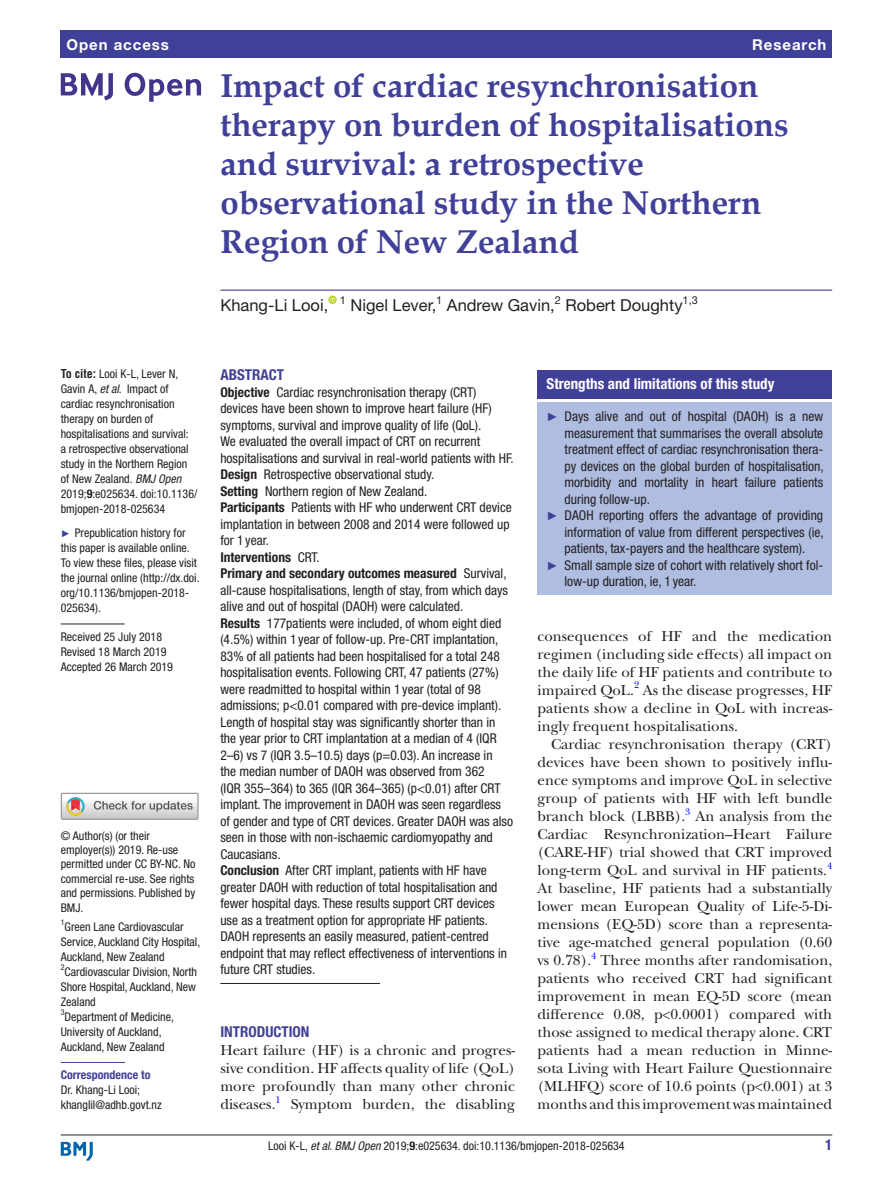
<style>
.page{position:relative;width:893px;height:1191px;background:#fff}
.page>*{position:absolute;margin:0;border:0;box-sizing:border-box;transform-origin:0 0}
.t1{font:700 33px/39px "Book Antiqua";color:#414099}
.t2{font:16.5px "Helvetica Neue LT Std";color:#231f20}
.t3{font:15px/18px "New Baskerville";color:#231f20;text-align:justify}
.t4{font:700 condensed 15px "Helvetica Neue LT Std";color:#fff}
.t5{font:700 condensed 15px "Helvetica Neue LT Std";color:#414099}
.t6{font:700 15px "Helvetica Neue LT Std";letter-spacing:.065em;color:#fff}
.t7{font:condensed 13.5px/16.5px "Helvetica Neue LT Std";color:#231f20}
.t8{font:condensed 12px/15px "Helvetica Neue LT Std";color:#231f20}
.t9{font:700 condensed 12px "Helvetica Neue LT Std";color:#414099}
.t10{font:10.95px "Helvetica Neue LT Std";color:#231f20}
.t11{font:9.9px "New Baskerville";color:#00f}
.t12{font:condensed 7.95px "Helvetica Neue LT Std";color:#231f20}
.s1{font-family:"Helvetica LT Std";font-weight:700}
.s2{font-style:italic}
.s3{font-weight:700}
.s4{font-family:"Arial";font-stretch:normal;font-size:9.75px;color:#414099}
.s5{font-family:"Arial";font-stretch:normal;font-size:12px;color:#414099}
</style>
<div class="page">
<hr style="left:61px;top:1134px;width:771px;height:1px;background:#231f20">
<svg style="left:61px;top:1141px;width:32px;height:19px"></svg>
<div style="left:61px;top:31px;width:771px;height:27px;background:#414099"></div>
<hr style="left:220px;top:289px;width:612px;height:2px;background:#414099">
<svg style="left:328px;top:295px;width:9px;height:9px"></svg>
<hr style="left:61px;top:623px;width:64px;height:1px;background:#231f20">
<hr style="left:61px;top:1062px;width:64px;height:1px;background:#414099">
<svg style="left:61px;top:73px;width:52px;height:27px"></svg>
<svg style="left:125px;top:73px;width:76px;height:29px"></svg>
<div style="left:61px;top:792px;width:138px;height:27px;border:1px solid #969090"></div>
<svg style="left:61px;top:793px;width:137px;height:26px"></svg>
<hr style="left:220px;top:983px;width:160px;height:1px;background:#231f20">
<div style="left:538px;top:370px;width:294px;height:28px;background:#414099"></div>
<div style="left:538px;top:402px;width:294px;height:193px;background:#afbde1"></div>
<p class="t6" style="left:66px;top:35px;width:104px">Open access</p>
<p class="t6" style="left:752px;top:35px;width:76px">Research</p>
<h1 class="t1" style="left:220px;top:66px;width:570px">Impact of cardiac resynchronisation therapy on burden of hospitalisations and survival: a retrospective observational study in the Northern Region of New Zealand</h1>
<p class="t2" style="left:220px;top:296px;width:109px">Khang-Li Looi,</p>
<p class="t10" style="left:340px;top:293px;width:8px">1</p>
<p class="t2" style="left:350px;top:296px;width:87px">Nigel Lever,</p>
<p class="t10" style="left:436px;top:293px;width:8px">1</p>
<p class="t2" style="left:447px;top:296px;width:109px">Andrew Gavin,</p>
<p class="t10" style="left:555px;top:293px;width:8px">2</p>
<p class="t2" style="left:565px;top:296px;width:119px">Robert Doughty</p>
<p class="t10" style="left:683px;top:293px;width:17px">1,3</p>
<p class="t8" style="left:61px;top:366px;width:138px"><span class="s1">To cite:</span> Looi K-L, Lever N,<br>Gavin A, <span class="s2">et al</span>. Impact of cardiac resynchronisation therapy on burden of hospitalisations and survival:<br>a retrospective observational study in the Northern Region of New Zealand. <span class="s2">BMJ Open<br></span>2019;<span class="s3">9</span>:e025634. doi:10.1136/ bmjopen-2018-025634</p>
<p class="t8" style="left:61px;top:525px;width:140px"><span class="s4">►</span> Prepublication history for this paper is available online.<br>To view these files, please visit the journal online (http://dx.doi. org/10.1136/bmjopen-2018-<br>025634).</p>
<p class="t8" style="left:61px;top:629px;width:114px">Received 25 July 2018<br>Revised 18 March 2019<br>Accepted 26 March 2019</p>
<p class="t8" style="left:61px;top:828px;width:136px;line-height:14.4px">© Author(s) (or their employer(s)) 2019. Re-use permitted under CC BY-NC. No commercial re-use. See rights and permissions. Published by<br>BMJ.</p>
<p class="t12" style="left:61px;top:918px;width:5px">1</p>
<p class="t8" style="left:61px;top:919px;width:141px;text-indent:4px">Green Lane Cardiovascular<br>Service, Auckland City Hospital,<br>Auckland, New Zealand</p>
<p class="t12" style="left:61px;top:963px;width:5px">2</p>
<p class="t8" style="left:61px;top:964px;width:138px;text-indent:4px">Cardiovascular Division, North<br>Shore Hospital, Auckland, New<br>Zealand<br><sup>3</sup>Department of Medicine,<br>University of Auckland,<br>Auckland, New Zealand</p>
<p class="t9" style="left:61px;top:1067px;width:91px">Correspondence to</p>
<p class="t8" style="left:61px;top:1082px;width:103px">Dr. Khang-Li Looi; khanglil@adhb.govt.nz</p>
<p class="t5" style="left:220px;top:366px;width:65px">Abstract</p>
<p class="t7" style="left:220px;top:384px;width:295px"><span class="s3">Objective</span> Cardiac resynchronisation therapy (CRT) devices have been shown to improve heart failure (HF) symptoms, survival and improve quality of life (QoL).<br>We evaluated the overall impact of CRT on recurrent hospitalisations and survival in real-world patients with HF.<br><span class="s3">Design</span> Retrospective observational study.<br><span class="s3">Setting</span> Northern region of New Zealand.<br><span class="s3">Participants</span> Patients with HF who underwent CRT device implantation in between 2008 and 2014 were followed up for 1 year.<br><span class="s3">Interventions</span> CRT.<br><span class="s3">Primary and secondary outcomes measured</span> Survival, all-cause hospitalisations, length of stay, from which days alive and out of hospital (DAOH) were calculated.<br><span class="s3">Results</span> 177patients were included, of whom eight died (4.5%) within 1 year of follow-up. Pre-CRT implantation, 83% of all patients had been hospitalised for a total 248 hospitalisation events. Following CRT, 47 patients (27%) were readmitted to hospital within 1 year (total of 98 admissions; p&lt;0.01 compared with pre-device implant).<br>Length of hospital stay was significantly shorter than in the year prior to CRT implantation at a median of 4 (IQR 2–6) vs 7 (IQR 3.5–10.5) days (p=0.03). An increase in<br>the median number of DAOH was observed from 362<br>(IQR 355–364) to 365 (IQR 364–365) (p&lt;0.01) after CRT implant. The improvement in DAOH was seen regardless of gender and type of CRT devices. Greater DAOH was also seen in those with non-ischaemic cardiomyopathy and Caucasians.<br><span class="s3">Conclusion</span> After CRT implant, patients with HF have greater DAOH with reduction of total hospitalisation and fewer hospital days. These results support CRT devices use as a treatment option for appropriate HF patients.<br>DAOH represents an easily measured, patient-centred endpoint that may reflect effectiveness of interventions in future CRT studies.</p>
<p class="t5" style="left:220px;top:1023px;width:91px">Introduction</p>
<p class="t3" style="left:220px;top:1041px;width:296px">Heart failure (HF) is a chronic and progres&shy;sive condition. HF affects quality of life (QoL) more profoundly than many other chronic diseases.<sup>1</sup></p>
<p class="t3" style="left:291px;top:1095px;width:226px">Symptom burden, the disabling</p>
<p class="t4" style="left:547px;top:375px;width:229px">Strengths and limitations of this study</p>
<p class="t7" style="left:547px;top:408px;width:278px"><span class="s5">►</span> Days alive and out of hospital (DAOH) is a new</p>
<p class="t7" style="left:565px;top:424px;width:260px">measurement that summarises the overall absolute</p>
<p class="t7" style="left:565px;top:441px;width:260px">treatment effect of cardiac resynchronisation thera-</p>
<p class="t7" style="left:565px;top:457px;width:261px">py devices on the global burden of hospitalisation,</p>
<p class="t7" style="left:565px;top:474px;width:260px">morbidity and mortality in heart failure patients</p>
<p class="t7" style="left:565px;top:490px;width:87px">during follow-up.</p>
<p class="t7" style="left:547px;top:507px;width:278px"><span class="s5">►</span> DAOH reporting offers the advantage of providing</p>
<p class="t7" style="left:565px;top:523px;width:261px">information of value from different perspectives (ie,</p>
<p class="t7" style="left:565px;top:540px;width:242px">patients, tax-payers and the healthcare system).</p>
<p class="t7" style="left:547px;top:556px;width:278px"><span class="s5">►</span> Small sample size of cohort with relatively short fol-</p>
<p class="t7" style="left:565px;top:573px;width:133px">low-up duration, ie, 1 year.</p>
<p class="t3" style="left:538px;top:627px;width:296px">consequences of HF and the medication regimen (including side effects) all impact on the daily life of HF patients and contribute to impaired QoL.<sup>2</sup> As the disease progresses, HF patients show a decline in QoL with increas&shy;ingly frequent hospitalisations.</p>
<p class="t3" style="left:538px;top:735px;width:296px;text-indent:14px">Cardiac resynchronisation therapy (CRT) devices have been shown to positively influ&shy;ence symptoms and improve QoL in selective group of patients with HF with left bundle branch block (LBBB).</p>
<p class="t11" style="left:685px;top:805px;width:7px">3</p>
<p class="t3" style="left:538px;top:807px;width:296px;text-indent:158px">An analysis from the Cardiac Resynchronization–Heart Failure (CARE-HF) trial showed that CRT improved long-term QoL and survival in HF patients.</p>
<p class="t11" style="left:827px;top:859px;width:7px">4</p>
<p class="t3" style="left:538px;top:879px;width:296px">At baseline, HF patients had a substantially lower mean European Quality of Life-5-Di&shy;mensions (EQ-5D) score than a representa&shy;tive age-matched general population (0.60 vs 0.78).</p>
<p class="t11" style="left:591px;top:949px;width:7px">4</p>
<p class="t3" style="left:538px;top:951px;width:296px;text-indent:63px">Three months after randomisation, patients who received CRT had significant improvement in mean EQ-5D score (mean difference 0.08, p&lt;0.0001) compared with those assigned to medical therapy alone. CRT patients had a mean reduction in Minne&shy;sota Living with Heart Failure Questionnaire (MLHFQ) score of 10.6 points (p&lt;0.001) at 3 months and this improvement was maintained</p>
<p class="t8" style="left:268px;top:1137px;width:358px">Looi K-L, <span class="s2">et al</span>. <span class="s2">BMJ Open</span> 2019;<span class="s3">9</span>:e025634. doi:10.1136/bmjopen-2018-025634</p>
<p class="t5" style="left:825px;top:1135px;width:9px">1</p>
</div>
